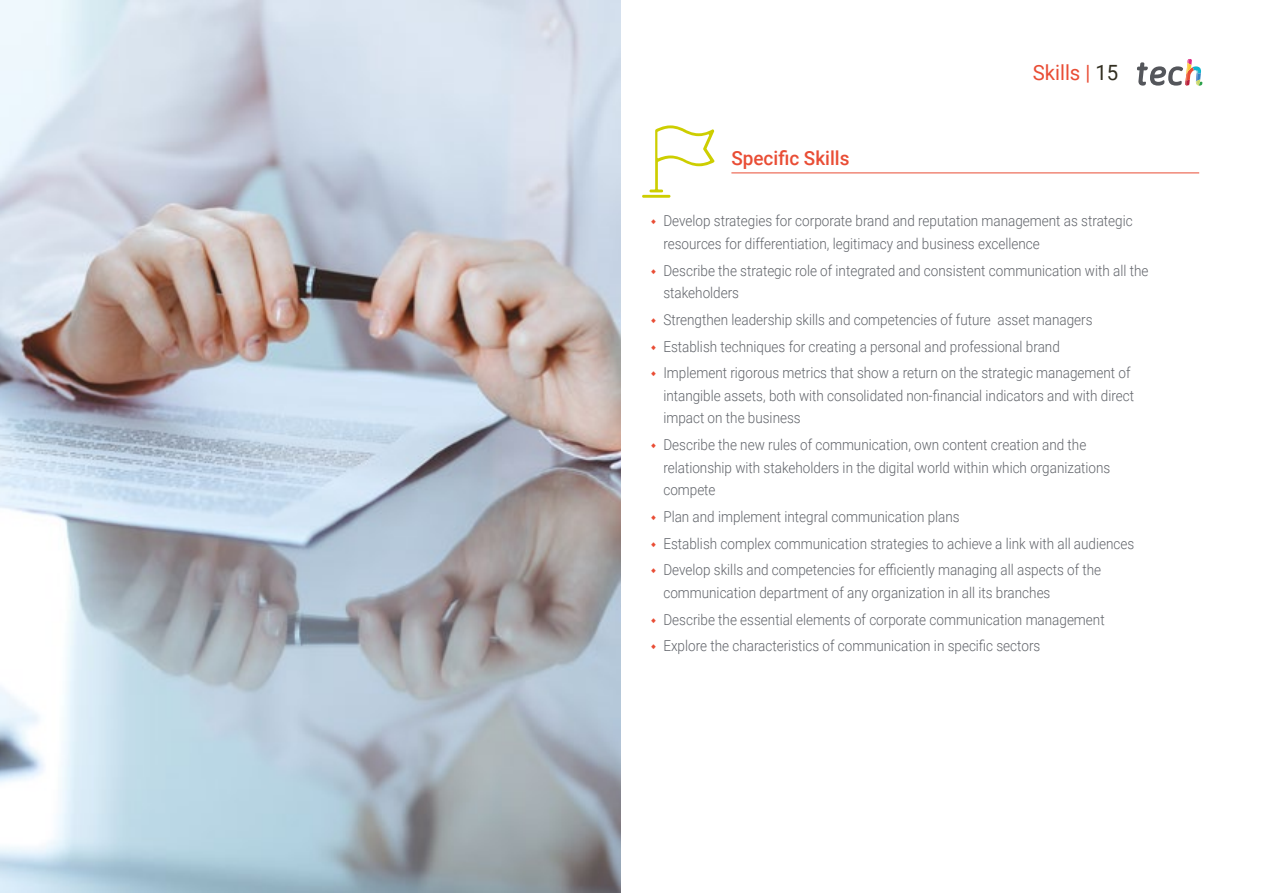
<style>
.page{position:relative;width:1263px;height:893px;background:#fff}
.page>*{position:absolute;margin:0;border:0;box-sizing:border-box;transform-origin:0 0}
.t1{font:21px "Roboto";color:#e94d35}
.t2{font:500 19.5px "Roboto";color:#e94d35}
.t3{font:300 15px/26.7px "Roboto";color:#61646a;scale:.9 1}
.s1{color:#312e20}
</style>
<div class="page">
<hr style="left:731px;top:173px;width:468px;height:1px;background:#e94d35">
<hr style="left:642px;top:195px;width:28px;height:3px;background:#cdce00">
<svg style="left:649px;top:125px;width:65px;height:67px"></svg>
<img style="left:0;top:0;width:621px;height:893px">
<svg style="left:1137px;top:59px;width:65px;height:27px"></svg>
<h2 class="t2" style="left:731px;top:144px;width:120px">Specific Skills</h2>
<h1 class="t1" style="left:1033px;top:57px;width:87px">Skills | <span class="s1">15</span></h1>
<p class="t3" style="left:663px;top:209px;width:523px;line-height:22.5px">Develop strategies for corporate brand and reputation management as strategic resources for differentiation, legitimacy and business excellence</p>
<p class="t3" style="left:663px;top:258px;width:540px;line-height:22.5px">Describe the strategic role of integrated and consistent communication with all the stakeholders</p>
<p class="t3" style="left:663px;top:306px;width:521px">Strengthen leadership skills and competencies of future asset managers<br>Establish techniques for creating a personal and professional brand<br>Implement rigorous metrics that show a return on the strategic management of</p>
<p class="t3" style="left:663px;top:384px;width:524px;line-height:22.5px">intangible assets, both with consolidated non-financial indicators and with direct impact on the business</p>
<p class="t3" style="left:663px;top:433px;width:498px;line-height:22.5px">Describe the new rules of communication, own content creation and the relationship with stakeholders in the digital world within which organizations compete</p>
<p class="t3" style="left:663px;top:503px;width:525px">Plan and implement integral communication plans<br>Establish complex communication strategies to achieve a link with all audiences<br>Develop skills and competencies for efficiently managing all aspects of the</p>
<p class="t3" style="left:663px;top:579px;width:492px">communication department of any organization in all its branches<br>Describe the essential elements of corporate communication management<br>Explore the characteristics of communication in specific sectors</p>
</div>
